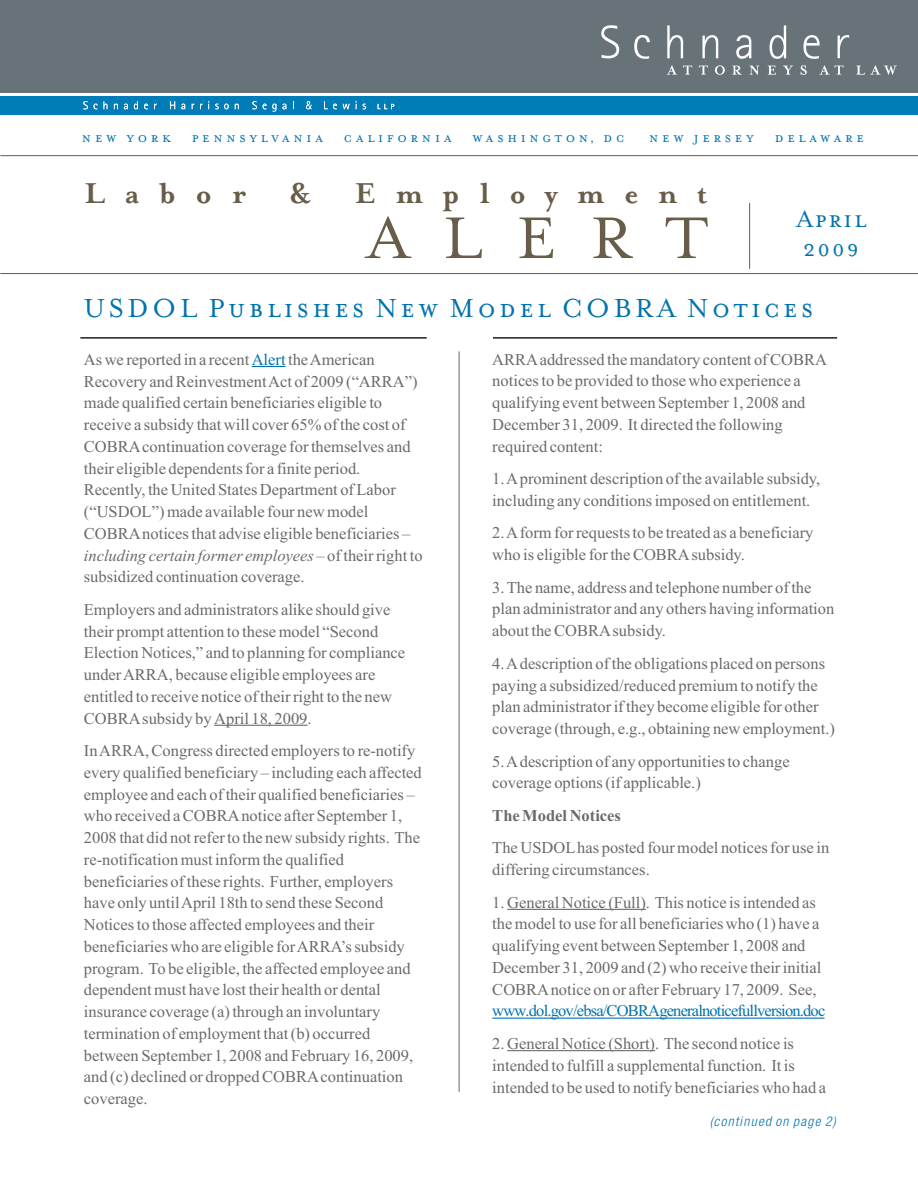
<style>
.page{position:relative;width:918px;height:1188px;background:#fff}
.page>*{position:absolute;margin:0;border:0;box-sizing:border-box;transform-origin:0 0}
.t1{font:67.5px "Mrs Eaves Small Caps";letter-spacing:.515em;color:#685d49}
.t2{font:700 33px "Mrs Eaves";letter-spacing:.59em;color:#685d49}
.t3{font:30px "Mrs Eaves Small Caps";letter-spacing:.115em;color:#0073ae}
.t4{font:27px/28.5px "Mrs Eaves Small Caps";letter-spacing:.07em;color:#0073ae}
.t5{font:16.5px/21.8px "Times New Roman MS";color:#6b6969}
.t6{font:16.5px "Times New Roman MS";letter-spacing:-.05em;color:#0073ae}
.t7{font:16.5px "Times New Roman It MS";color:#6b6969}
.t8{font:16.5px "Times New Roman Bd MS";color:#6b6969}
.t9{font:15.75px "Mrs Eaves Small Caps";letter-spacing:.235em;color:#0073ae}
.t10{font:italic 300 condensed 13.5px "Helvetica Neue";letter-spacing:.095em;color:#0073ae}
.s1{color:#0073ae}
.s2{font-family:"Times New Roman MS"}
</style>
<div class="page">
<hr style="left:749px;top:203px;width:1px;height:66px;background:#685d49">
<hr style="left:0;top:155px;width:918px;height:1px;background:#685d49">
<hr style="left:0;top:273px;width:918px;height:1px;background:#685d49">
<hr style="left:459px;top:351px;width:1px;height:741px;background:#6b6969">
<div style="left:0;top:0;width:918px;height:93px;background:#687379"></div>
<div style="left:0;top:96px;width:918px;height:19px;background:#007cb7"></div>
<svg style="left:83px;top:101px;width:5px;height:8px"></svg>
<svg style="left:94px;top:104px;width:4px;height:5px"></svg>
<svg style="left:104px;top:101px;width:3px;height:8px"></svg>
<svg style="left:114px;top:104px;width:4px;height:5px"></svg>
<svg style="left:124px;top:104px;width:4px;height:5px"></svg>
<svg style="left:134px;top:101px;width:4px;height:8px"></svg>
<svg style="left:144px;top:104px;width:4px;height:5px"></svg>
<svg style="left:170px;top:101px;width:5px;height:8px"></svg>
<svg style="left:181px;top:104px;width:4px;height:5px"></svg>
<svg style="left:200px;top:101px;width:9px;height:8px"></svg>
<svg style="left:215px;top:104px;width:14px;height:5px"></svg>
<svg style="left:235px;top:104px;width:4px;height:5px"></svg>
<svg style="left:252px;top:101px;width:5px;height:8px"></svg>
<svg style="left:263px;top:104px;width:13px;height:8px"></svg>
<svg style="left:282px;top:104px;width:4px;height:5px"></svg>
<svg style="left:306px;top:101px;width:6px;height:8px"></svg>
<svg style="left:324px;top:101px;width:13px;height:8px"></svg>
<svg style="left:343px;top:104px;width:7px;height:5px"></svg>
<svg style="left:363px;top:104px;width:3px;height:5px"></svg>
<svg style="left:378px;top:104px;width:16px;height:5px"></svg>
<svg style="left:667px;top:65px;width:10px;height:10px"></svg>
<svg style="left:683px;top:66px;width:9px;height:9px"></svg>
<svg style="left:699px;top:66px;width:9px;height:9px"></svg>
<svg style="left:715px;top:65px;width:10px;height:10px"></svg>
<svg style="left:732px;top:66px;width:10px;height:9px"></svg>
<svg style="left:749px;top:66px;width:10px;height:9px"></svg>
<svg style="left:768px;top:66px;width:8px;height:9px"></svg>
<svg style="left:783px;top:66px;width:10px;height:9px"></svg>
<svg style="left:801px;top:65px;width:6px;height:10px"></svg>
<svg style="left:819px;top:65px;width:25px;height:10px"></svg>
<svg style="left:856px;top:65px;width:41px;height:10px"></svg>
<svg style="left:838px;top:35px;width:11px;height:23px"></svg>
<svg style="left:601px;top:25px;width:18px;height:33px"></svg>
<svg style="left:634px;top:35px;width:16px;height:24px"></svg>
<svg style="left:667px;top:25px;width:16px;height:33px"></svg>
<svg style="left:702px;top:35px;width:16px;height:23px"></svg>
<svg style="left:736px;top:35px;width:15px;height:24px"></svg>
<svg style="left:770px;top:25px;width:16px;height:34px"></svg>
<svg style="left:803px;top:35px;width:17px;height:24px"></svg>
<hr style="left:252px;top:366px;width:34px;height:1px;background:#0073ae">
<hr style="left:214px;top:725px;width:94px;height:1px;background:#6b6969">
<hr style="left:507px;top:909px;width:139px;height:1px;background:#6b6969">
<hr style="left:492px;top:1018px;width:34px;height:1px;background:#0073ae">
<hr style="left:526px;top:1018px;width:299px;height:1px;background:#0073ae">
<hr style="left:507px;top:1050px;width:148px;height:1px;background:#6b6969">
<hr style="left:80px;top:337px;width:347px;height:2px;background:#231f20">
<hr style="left:493px;top:337px;width:344px;height:2px;background:#231f20">
<p class="t9" style="left:82px;top:127px;width:91px">new york</p>
<p class="t9" style="left:192px;top:127px;width:133px">pennsylvania</p>
<p class="t9" style="left:344px;top:127px;width:109px">california</p>
<p class="t9" style="left:472px;top:127px;width:153px">washington, dc</p>
<p class="t9" style="left:649px;top:127px;width:106px">new jersey</p>
<p class="t9" style="left:775px;top:127px;width:91px">delaware</p>
<h2 class="t2" style="left:84px;top:172px;width:163px">Labor</h2>
<h2 class="t2" style="left:290px;top:172px;width:23px">&amp;</h2>
<h2 class="t2" style="left:355px;top:172px;width:353px">Employment</h2>
<h1 class="t1" style="left:367px;top:195px;width:343px">ALERT</h1>
<h3 class="t4" style="left:796px;top:204px;width:71px">April<br>2009</h3>
<h3 class="t3" style="left:84px;top:289px;width:730px">USDOL Publishes New Model COBRA Notices</h3>
<p class="t5" style="left:84px;top:348px;width:335px">As we reported in a recent <span class="s1">Alert</span> the American Recovery and Reinvestment Act of 2009 (“ARRA”) made qualified certain beneficiaries eligible to receive a subsidy that will cover 65% of the cost of COBRAcontinuation coverage for themselves and their eligible dependents for a finite period.<br>Recently, the United States Department of Labor (“USDOL”) made available four new model COBRAnotices that advise eligible beneficiaries –</p>
<p class="t7" style="left:84px;top:545px;width:340px">including certain former employees <span class="s2">– of their right to</span></p>
<p class="t5" style="left:84px;top:560px;width:308px;line-height:32.5px">subsidized continuation coverage.<br>Employers and administrators alike should give</p>
<p class="t5" style="left:84px;top:620px;width:323px">their prompt attention to these model “Second Election Notices,” and to planning for compliance under ARRA, because eligible employees are entitled to receive notice of their right to the new COBRAsubsidy by April 18, 2009.</p>
<p class="t5" style="left:84px;top:740px;width:339px">In ARRA, Congress directed employers to re-notify every qualified beneficiary – including each affected employee and each of their qualified beneficiaries – who received a COBRAnotice after September 1, 2008 that did not refer to the new subsidy rights. The re-notification must inform the qualified beneficiaries of these rights. Further, employers have only until April 18th to send these Second Notices to those affected employees and their beneficiaries who are eligible for ARRA’s subsidy program. To be eligible, the affected employee and dependent must have lost their health or dental insurance coverage (a) through an involuntary termination of employment that (b) occurred between September 1, 2008 and February 16, 2009, and (c) declined or dropped COBRAcontinuation coverage.</p>
<p class="t5" style="left:492px;top:348px;width:336px">ARRAaddressed the mandatory content of COBRA notices to be provided to those who experience a qualifying event between September 1, 2008 and December 31, 2009. It directed the following required content:</p>
<p class="t5" style="left:492px;top:468px;width:329px">1. Aprominent description of the available subsidy, including any conditions imposed on entitlement.</p>
<p class="t5" style="left:492px;top:522px;width:323px">2. Aform for requests to be treated as a beneficiary who is eligible for the COBRAsubsidy.</p>
<p class="t5" style="left:492px;top:576px;width:344px">3. The name, address and telephone number of the plan administrator and any others having information about the COBRAsubsidy.</p>
<p class="t5" style="left:492px;top:652px;width:344px">4. Adescription of the obligations placed on persons paying a subsidized/reduced premium to notify the plan administrator if they become eligible for other coverage (through, e.g., obtaining new employment.)</p>
<p class="t5" style="left:492px;top:750px;width:299px">5. Adescription of any opportunities to change coverage options (if applicable.)</p>
<p class="t8" style="left:492px;top:806px;width:130px">The Model Notices</p>
<p class="t5" style="left:492px;top:837px;width:338px">The USDOLhas posted four model notices for use in differing circumstances.</p>
<p class="t5" style="left:492px;top:891px;width:331px">1. General Notice (Full). This notice is intended as the model to use for all beneficiaries who (1) have a qualifying event between September 1, 2008 and December 31, 2009 and (2) who receive their initial COBRAnotice on or after February 17, 2009. See,</p>
<p class="t6" style="left:492px;top:1001px;width:335px">www.dol.gov/ebsa/COBRAgeneralnoticefullversion.doc</p>
<p class="t5" style="left:492px;top:1032px;width:335px">2. General Notice (Short). The second notice is intended to fulfill a supplemental function. It is intended to be used to notify beneficiaries who had a</p>
<p class="t10" style="left:710px;top:1116px;width:128px">(continued on page 2)</p>
</div>
